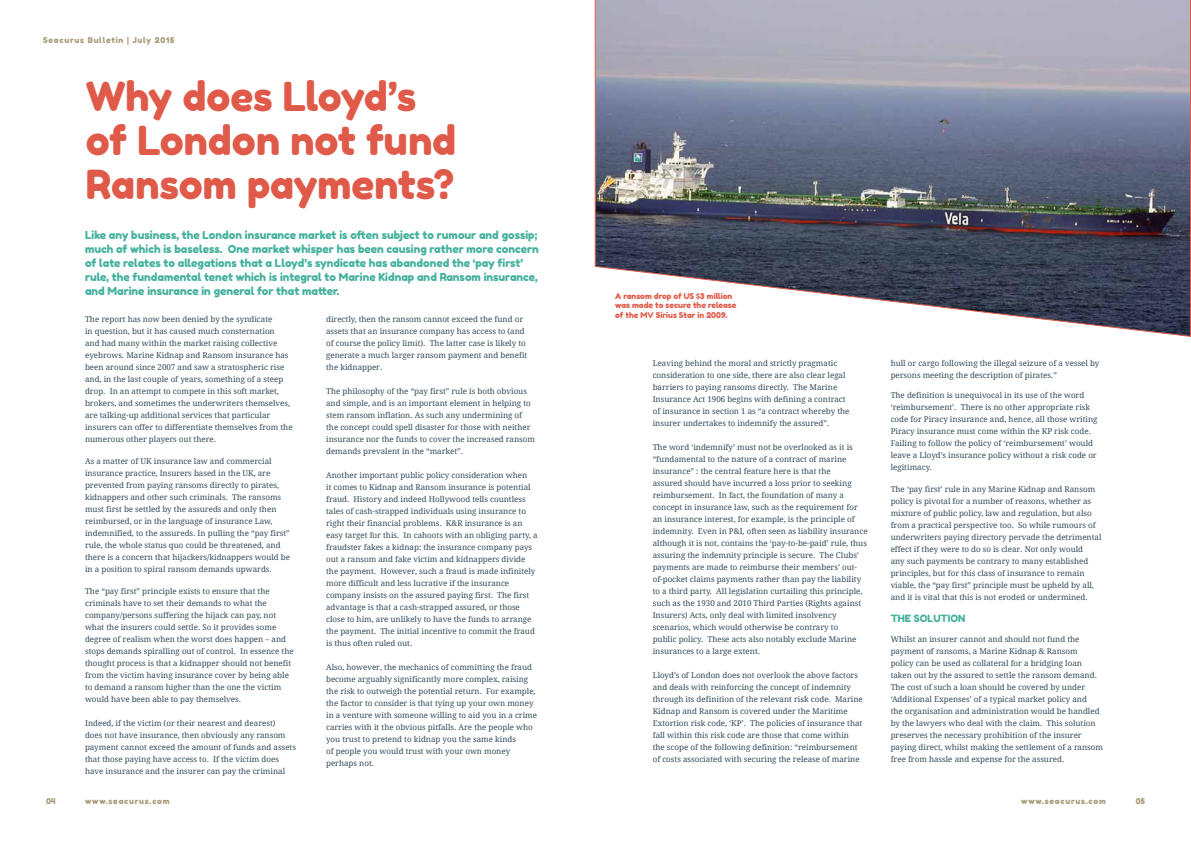
<style>
.page{position:relative;width:1191px;height:842px;background:#fff}
.page>*{position:absolute;margin:0;border:0;box-sizing:border-box;transform-origin:0 0}
.t1{font:40px/44px "Fredoka One";letter-spacing:-.005em;color:#df5a49}
.t2{font:11px/14px "Fredoka One";color:#44b19d}
.t3{font:10px "Fredoka One";color:#44b19d}
.t4{font:8px/12px "Droid Serif";color:#344d5c}
.t5{font:8px/9.6px "Fredoka One";color:#df5a49}
.t6{font:8px "Fredoka One";letter-spacing:.1em;color:#a69976}
</style>
<div class="page">
<svg style="left:594px;top:0;width:597px;height:337px;background:#808394"></svg>
<p class="t6" style="left:43px;top:35px;width:133px">Seacurus Bulletin | July 2015</p>
<h1 class="t1" style="left:86px;top:74px;width:372px">Why does Lloyd’s of London not fund<br>Ransom payments?</h1>
<p class="t2" style="left:85px;top:228px;width:455px">Like any business, the London insurance market is often subject to rumour and gossip; much of which is baseless. One market whisper has been causing rather more concern of late relates to allegations that a Lloyd’s syndicate has abandoned the ‘pay first’ rule, the fundamental tenet which is integral to Marine Kidnap and Ransom insurance, and Marine insurance in general for that matter.</p>
<p class="t4" style="left:85px;top:313px;width:209px">The report has now been denied by the syndicate<br>in question, but it has caused much consternation<br>and had many within the market raising collective eyebrows. Marine Kidnap and Ransom insurance has been around since 2007 and saw a stratospheric rise and, in the last couple of years, something of a steep drop. In an attempt to compete in this soft market, brokers, and sometimes the underwriters themselves, are talking-up additional services that particular insurers can offer to differentiate themselves from the numerous other players out there.</p>
<p class="t4" style="left:85px;top:455px;width:206px">As a matter of UK insurance law and commercial insurance practice, Insurers based in the UK, are prevented from paying ransoms directly to pirates, kidnappers and other such criminals. The ransoms must first be settled by the assureds and only then reimbursed, or in the language of insurance Law, indemnified, to the assureds. In pulling the “pay first” rule, the whole status quo could be threatened, and there is a concern that hijackers/kidnappers would be in a position to spiral ransom demands upwards.</p>
<p class="t4" style="left:85px;top:585px;width:210px">The “pay first” principle exists to ensure that the criminals have to set their demands to what the company/persons suffering the hijack can pay, not what the insurers could settle. So it provides some degree of realism when the worst does happen – and stops demands spiralling out of control. In essence the thought process is that a kidnapper should not benefit from the victim having insurance cover by being able to demand a ransom higher than the one the victim would have been able to pay themselves.</p>
<p class="t4" style="left:85px;top:717px;width:212px">Indeed, if the victim (or their nearest and dearest)<br>does not have insurance, then obviously any ransom payment cannot exceed the amount of funds and assets that those paying have access to. If the victim does have insurance and the insurer can pay the criminal</p>
<p class="t4" style="left:326px;top:313px;width:203px">directly, then the ransom cannot exceed the fund or assets that an insurance company has access to (and of course the policy limit). The latter case is likely to generate a much larger ransom payment and benefit the kidnapper.</p>
<p class="t4" style="left:326px;top:385px;width:210px">The philosophy of the “pay first” rule is both obvious and simple, and is an important element in helping to stem ransom inflation. As such any undermining of the concept could spell disaster for those with neither insurance nor the funds to cover the increased ransom demands prevalent in the “market”.</p>
<p class="t4" style="left:326px;top:469px;width:213px">Another important public policy consideration when<br>it comes to Kidnap and Ransom insurance is potential fraud. History and indeed Hollywood tells countless tales of cash-strapped individuals using insurance to right their financial problems. K&amp;R insurance is an easy target for this. In cahoots with an obliging party, a fraudster fakes a kidnap: the insurance company pays out a ransom and fake victim and kidnappers divide the payment. However, such a fraud is made infinitely more difficult and less lucrative if the insurance company insists on the assured paying first. The first advantage is that a cash-strapped assured, or those close to him, are unlikely to have the funds to arrange the payment. The initial incentive to commit the fraud is thus often ruled out.</p>
<p class="t4" style="left:326px;top:661px;width:212px">Also, however, the mechanics of committing the fraud become arguably significantly more complex, raising the risk to outweigh the potential return. For example, the factor to consider is that tying up your own money in a venture with someone willing to aid you in a crime carries with it the obvious pitfalls. Are the people who you trust to pretend to kidnap you the same kinds<br>of people you would trust with your own money… perhaps not.</p>
<p class="t5" style="left:615px;top:291px;width:123px">A ransom drop of US $3 million was made to secure the release of the MV Sirius Star in 2009.</p>
<p class="t4" style="left:652px;top:357px;width:198px">Leaving behind the moral and strictly pragmatic consideration to one side, there are also clear legal barriers to paying ransoms directly. The Marine Insurance Act 1906 begins with defining a contract of insurance in section 1 as “a contract whereby the insurer undertakes to indemnify the assured”.</p>
<p class="t4" style="left:652px;top:441px;width:216px">The word ‘indemnify’ must not be overlooked as it is “fundamental to the nature of a contract of marine insurance” : the central feature here is that the<br>assured should have incurred a loss prior to seeking reimbursement. In fact, the foundation of many a concept in insurance law, such as the requirement for an insurance interest, for example, is the principle of indemnity. Even in P&amp;I, often seen as liability insurance although it is not, contains the ‘pay-to-be-paid’ rule, thus assuring the indemnity principle is secure. The Clubs’ payments are made to reimburse their members’ out&shy;of-pocket claims payments rather than pay the liability to a third party. All legislation curtailing this principle, such as the 1930 and 2010 Third Parties (Rights against Insurers) Acts, only deal with limited insolvency scenarios, which would otherwise be contrary to<br>public policy. These acts also notably exclude Marine insurances to a large extent.</p>
<p class="t4" style="left:652px;top:669px;width:212px">Lloyd’s of London does not overlook the above factors and deals with reinforcing the concept of indemnity through its definition of the relevant risk code. Marine Kidnap and Ransom is covered under the Maritime Extortion risk code, ‘KP’. The policies of insurance that fall within this risk code are those that come within the scope of the following definition: “reimbursement of costs associated with securing the release of marine</p>
<p class="t4" style="left:890px;top:357px;width:210px">hull or cargo following the illegal seizure of a vessel by persons meeting the description of pirates.”</p>
<p class="t4" style="left:890px;top:389px;width:208px">The definition is unequivocal in its use of the word ‘reimbursement’. There is no other appropriate risk code for Piracy insurance and, hence, all those writing Piracy insurance must come within the KP risk code.<br>Failing to follow the policy of ‘reimbursement’ would leave a Lloyd’s insurance policy without a risk code or legitimacy.</p>
<p class="t4" style="left:890px;top:483px;width:212px">The ‘pay first’ rule in any Marine Kidnap and Ransom policy is pivotal for a number of reasons, whether as mixture of public policy, law and regulation, but also from a practical perspective too. So while rumours of underwriters paying directory pervade the detrimental effect if they were to do so is clear. Not only would<br>any such payments be contrary to many established principles, but for this class of insurance to remain viable, the “pay first” principle must be upheld by all, and it is vital that this is not eroded or undermined.</p>
<p class="t3" style="left:890px;top:612px;width:76px">THE SOLUTION</p>
<p class="t4" style="left:890px;top:633px;width:214px">Whilst an insurer cannot and should not fund the payment of ransoms, a Marine Kidnap &amp; Ransom<br>policy can be used as collateral for a bridging loan taken out by the assured to settle the ransom demand.<br>The cost of such a loan should be covered by under ‘Additional Expenses’ of a typical market policy and<br>the organisation and administration would be handled by the lawyers who deal with the claim. This solution preserves the necessary prohibition of the insurer paying direct, whilst making the settlement of a ransom free from hassle and expense for the assured.</p>
<p class="t6" style="left:46px;top:796px;width:11px">04</p>
<p class="t6" style="left:85px;top:796px;width:86px">www.seacurus.com</p>
<p class="t6" style="left:1021px;top:796px;width:86px">www.seacurus.com</p>
<p class="t6" style="left:1135px;top:796px;width:11px">05</p>
</div>
